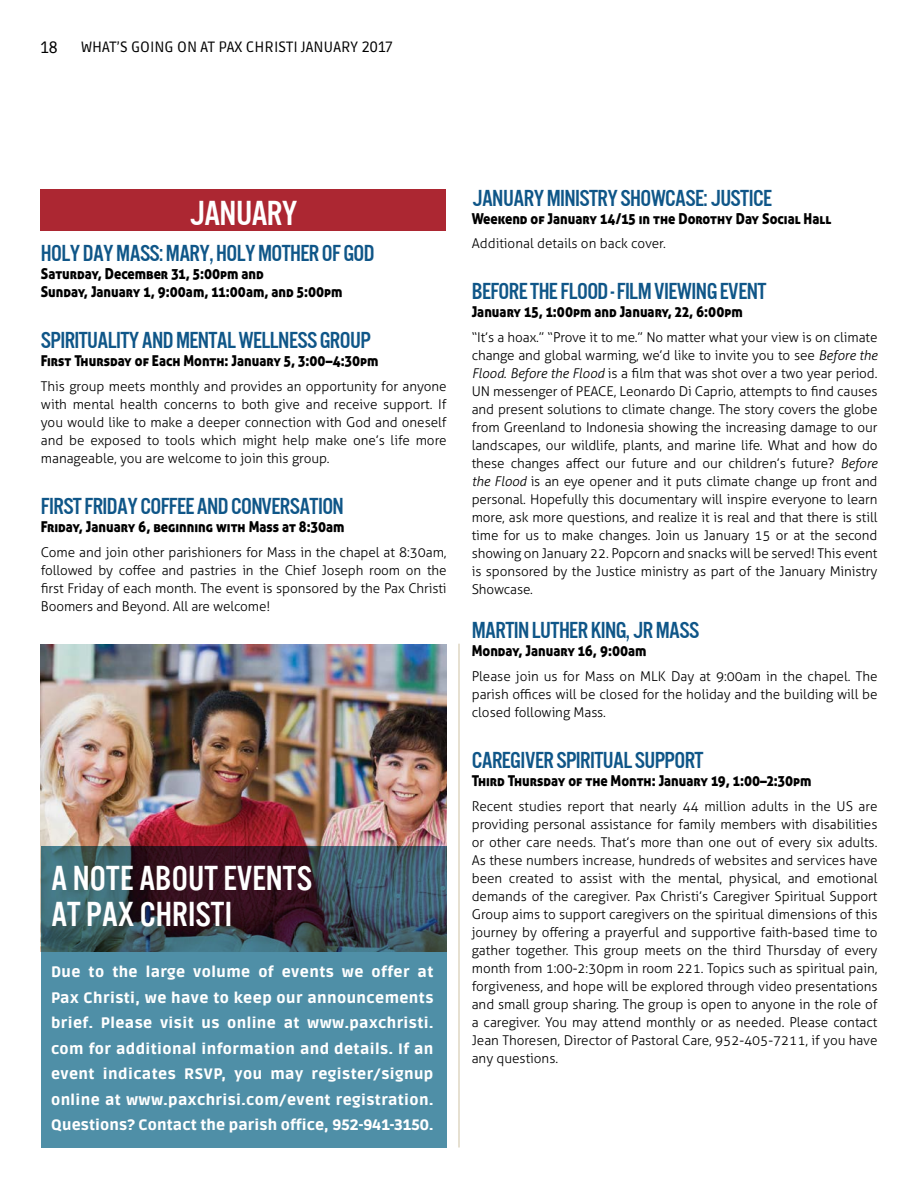
<style>
.page{position:relative;width:918px;height:1188px;background:#fff}
.page>*{position:absolute;margin:0;border:0;box-sizing:border-box;transform-origin:0 0}
.t1{font:36px/36px "U.S.101";color:#fff}
.t2{font:36px "U.S.101";letter-spacing:-.025em;color:#fff}
.t3{font:24px "U.S.101";letter-spacing:-.025em;color:#0f5688}
.t4{font:16.5px "Ruda";color:#000}
.t5{font:15px/18px "Aller Display";color:#000;scale:.9 1}
.t6{font:900 15px/25.5px "Ruda";letter-spacing:.01em;color:#fff;text-align:justify}
.t7{font:15px "Ruda";color:#000}
.t8{font:300 13.5px/18px "Aller";color:#000;text-align:justify}
.s1{font-style:italic}
</style>
<div class="page">
<div style="left:40px;top:189px;width:406px;height:41px;background:#ac2732"></div>
<img style="left:41px;top:644px;width:406px;height:202px">
<svg style="left:41px;top:846px;width:406px;height:302px;background:#477387"></svg>
<hr style="left:459px;top:644px;width:1px;height:504px;background:#cec3a4">
<p class="t4" style="left:40px;top:39px;width:19px">18</p>
<p class="t7" style="left:81px;top:39px;width:313px">WHAT’S GOING ON AT PAX CHRISTI JANUARY 2017</p>
<h1 class="t2" style="left:189px;top:194px;width:110px">JANUARY</h1>
<h2 class="t3" style="left:41px;top:241px;width:335px">HOLY DAY MASS: MARY, HOLY MOTHER OF GOD</h2>
<p class="t5" style="left:41px;top:265px;width:337px">Saturday, December 31, 5:00pm and<br>Sunday, January 1, 9:00am, 11:00am, and 5:00pm</p>
<h2 class="t3" style="left:41px;top:328px;width:332px">SPIRITUALITY AND MENTAL WELLNESS GROUP</h2>
<p class="t5" style="left:41px;top:352px;width:377px">First Thursday of Each Month: January 5, 3:00–4:30pm</p>
<p class="t8" style="left:41px;top:377px;width:407px">This group meets monthly and provides an opportunity for anyone with mental health concerns to both give and receive support. If you would like to make a deeper connection with God and oneself and be exposed to tools which might help make one’s life more manageable, you are welcome to join this group.</p>
<h2 class="t3" style="left:41px;top:494px;width:305px">FIRST FRIDAY COFFEE AND CONVERSATION</h2>
<p class="t5" style="left:41px;top:518px;width:339px">Friday, January 6, beginning with Mass at 8:30am</p>
<p class="t8" style="left:41px;top:543px;width:407px">Come and join other parishioners for Mass in the chapel at 8:30am, followed by coffee and pastries in the Chief Joseph room on the first Friday of each month. The event is sponsored by the Pax Christi Boomers and Beyond. All are welcome!</p>
<h1 class="t1" style="left:51px;top:860px;width:263px">A NOTE ABOUT EVENTS<br>AT PAX CHRISTI</h1>
<p class="t6" style="left:51px;top:960px;width:384px">Due to the large volume of events we offer at Pax Christi, we have to keep our announcements brief. Please visit us online at www.paxchristi. com for additional information and details. If an event indicates RSVP, you may register/signup online at www.paxchrisi.com/event registration.<br>Questions? Contact the parish office, 952-941-3150.</p>
<h2 class="t3" style="left:472px;top:185px;width:302px">JANUARY MINISTRY SHOWCASE: JUSTICE</h2>
<p class="t5" style="left:472px;top:209px;width:401px">Weekend of January 14/15 in the Dorothy Day Social Hall</p>
<p class="t8" style="left:472px;top:235px;width:196px">Additional details on back cover.</p>
<h2 class="t3" style="left:472px;top:279px;width:296px">BEFORE THE FLOOD - FILM VIEWING EVENT</h2>
<p class="t5" style="left:472px;top:303px;width:303px">January 15, 1:00pm and January, 22, 6:00pm</p>
<p class="t8" style="left:472px;top:328px;width:407px">“It’s a hoax.” “Prove it to me.” No matter what your view is on climate change and global warming, we’d like to invite you to see <span class="s1">Before the Flood. Before the Flood</span> is a film that was shot over a two year period.<br>UN messenger of PEACE, Leonardo Di Caprio, attempts to find causes and present solutions to climate change. The story covers the globe from Greenland to Indonesia showing the increasing damage to our landscapes, our wildlife, plants, and marine life. What and how do these changes affect our future and our children’s future? <span class="s1">Before the Flood</span> is an eye opener and it puts climate change up front and personal. Hopefully this documentary will inspire everyone to learn more, ask more questions, and realize it is real and that there is still time for us to make changes. Join us January 15 or at the second showing on January 22. Popcorn and snacks will be served! This event is sponsored by the Justice ministry as part of the January Ministry Showcase.</p>
<h2 class="t3" style="left:472px;top:618px;width:229px">MARTIN LUTHER KING, JR MASS</h2>
<p class="t5" style="left:472px;top:642px;width:196px">Monday, January 16, 9:00am</p>
<p class="t8" style="left:472px;top:667px;width:407px">Please join us for Mass on MLK Day at 9:00am in the chapel. The parish offices will be closed for the holiday and the building will be closed following Mass.</p>
<h2 class="t3" style="left:472px;top:747px;width:233px">CAREGIVER SPIRITUAL SUPPORT</h2>
<p class="t5" style="left:472px;top:771px;width:379px">Third Thursday of the Month: January 19, 1:00–2:30pm</p>
<p class="t8" style="left:472px;top:797px;width:407px">Recent studies report that nearly 44 million adults in the US are providing personal assistance for family members with disabilities or other care needs. That’s more than one out of every six adults.<br>As these numbers increase, hundreds of websites and services have been created to assist with the mental, physical, and emotional demands of the caregiver. Pax Christi’s Caregiver Spiritual Support Group aims to support caregivers on the spiritual dimensions of this journey by offering a prayerful and supportive faith-based time to gather together. This group meets on the third Thursday of every month from 1:00-2:30pm in room 221. Topics such as spiritual pain, forgiveness, and hope will be explored through video presentations and small group sharing. The group is open to anyone in the role of a caregiver. You may attend monthly or as needed. Please contact Jean Thoresen, Director of Pastoral Care, 952-405-7211, if you have any questions.</p>
</div>
